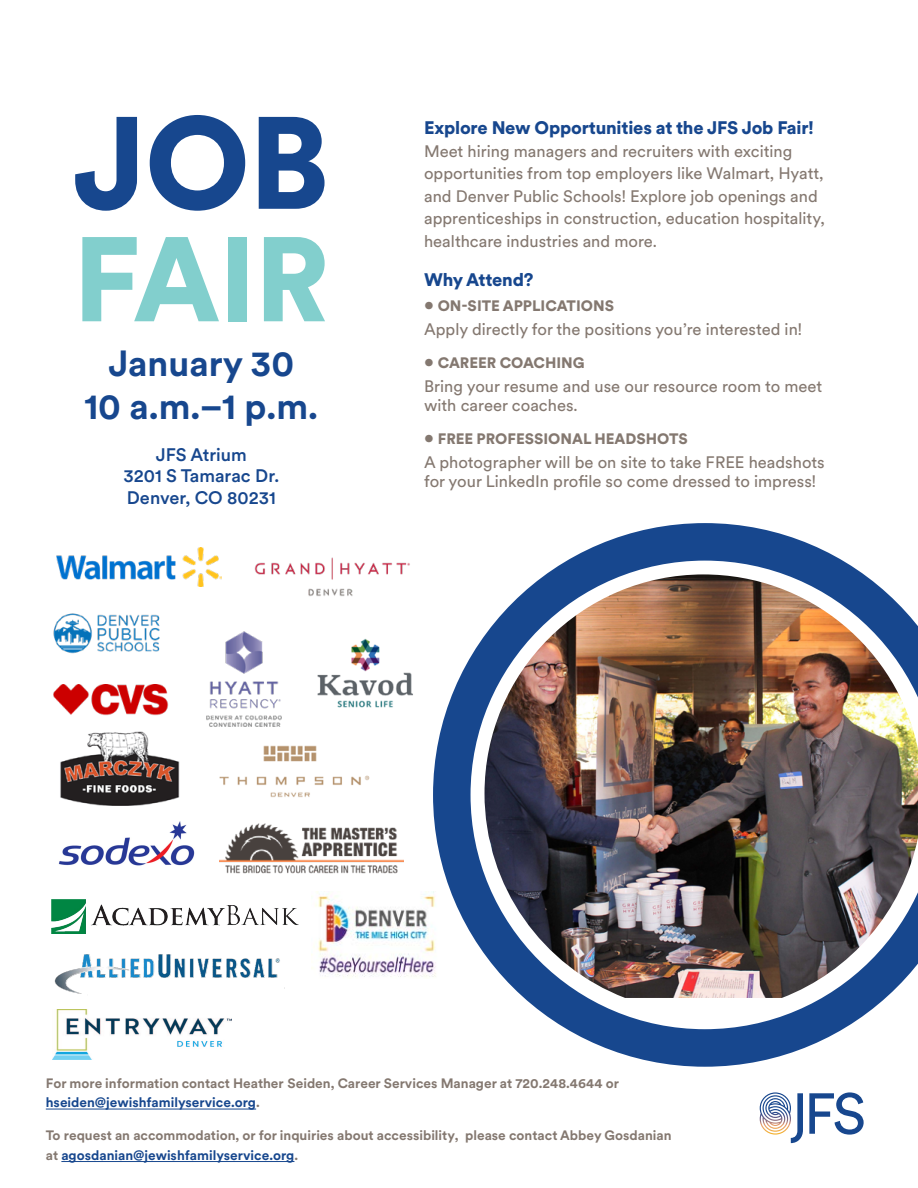
<style>
.page{position:relative;width:918px;height:1188px;background:#fff}
.page>*{position:absolute;margin:0;border:0;box-sizing:border-box;transform-origin:0 0}
.t1{font:900 129.6px "Circular XX";color:#17478e}
.t2{font:900 118.8px "Circular XX";color:#82cfcd}
.t3{font:700 36px/42.8px "Circular XX";color:#17478e;text-align:center}
.t4{font:900 18px "Circular XX";letter-spacing:-.01em;color:#17478e}
.t5{font:500 18px/21.6px "Circular XX";color:#17478e;text-align:center}
.t6{font:16.5px/22.5px "Circular XX";color:#847870}
.t7{font:900 15px "Circular XX";color:#847870}
.t8{font:700 13.5px/19.5px "Circular XX";color:#847870}
.s1{font-size:18px}
.s2{color:#17478e}
</style>
<div class="page">
<img style="left:433px;top:523px;width:485px;height:544px">
<svg style="left:760px;top:1092px;width:43px;height:51px"></svg>
<svg style="left:809px;top:1092px;width:55px;height:43px"></svg>
<img style="left:254px;top:557px;width:156px;height:39px">
<img style="left:206px;top:631px;width:76px;height:96px">
<img style="left:56px;top:547px;width:166px;height:40px">
<img style="left:54px;top:613px;width:106px;height:41px">
<img style="left:219px;top:745px;width:151px;height:53px">
<img style="left:60px;top:731px;width:120px;height:75px">
<img style="left:53px;top:685px;width:116px;height:30px">
<img style="left:317px;top:638px;width:96px;height:70px">
<img style="left:220px;top:823px;width:184px;height:51px">
<hr style="left:61px;top:1161px;width:233px;height:1px;background:#17478e">
<hr style="left:46px;top:1109px;width:210px;height:1px;background:#17478e">
<img style="left:58px;top:821px;width:137px;height:45px">
<img style="left:51px;top:899px;width:248px;height:35px">
<img style="left:54px;top:954px;width:226px;height:40px">
<img style="left:311px;top:891px;width:132px;height:87px">
<img style="left:52px;top:1010px;width:180px;height:49px">
<h1 class="t1" style="left:73px;top:73px;width:259px">JOB</h1>
<h2 class="t2" style="left:73px;top:197px;width:258px">FAIR</h2>
<h3 class="t3" style="left:85px;top:340px;width:235px">January 30<br>10 a.m.–1 p.m.</h3>
<p class="t5" style="left:124px;top:443px;width:157px">JFS Atrium<br>3201 S Tamarac Dr.<br>Denver, CO 80231</p>
<p class="t4" style="left:424px;top:115px;width:391px">Explore New Opportunities at the JFS Job Fair!</p>
<p class="t6" style="left:424px;top:139px;width:402px">Meet hiring managers and recruiters with exciting opportunities from top employers like Walmart, Hyatt, and Denver Public Schools! Explore job openings and apprenticeships in construction, education hospitality, healthcare industries and more.</p>
<p class="t4" style="left:424px;top:267px;width:111px">Why Attend?</p>
<p class="t7" style="left:424px;top:296px;width:191px"><span class="s1">•</span> ON-SITE APPLICATIONS</p>
<p class="t6" style="left:424px;top:318px;width:380px">Apply directly for the positions you’re interested in!</p>
<p class="t7" style="left:424px;top:352px;width:162px"><span class="s1">•</span> CAREER COACHING</p>
<p class="t6" style="left:424px;top:375px;width:400px;line-height:19.8px">Bring your resume and use our resource room to meet with career coaches.</p>
<p class="t7" style="left:424px;top:428px;width:265px"><span class="s1">•</span> FREE PROFESSIONAL HEADSHOTS</p>
<p class="t6" style="left:424px;top:451px;width:402px;line-height:19.8px">A photographer will be on site to take FREE headshots for your LinkedIn profile so come dressed to impress!</p>
<p class="t8" style="left:46px;top:1073px;width:575px">For more information contact Heather Seiden, Career Services Manager at 720.248.4644 or <span class="s2">hseiden@jewishfamilyservice.org</span>.</p>
<p class="t8" style="left:46px;top:1125px;width:627px">To request an accommodation, or for inquiries about accessibility, please contact Abbey Gosdanian at <span class="s2">agosdanian@jewishfamilyservice.org</span>.</p>
</div>
